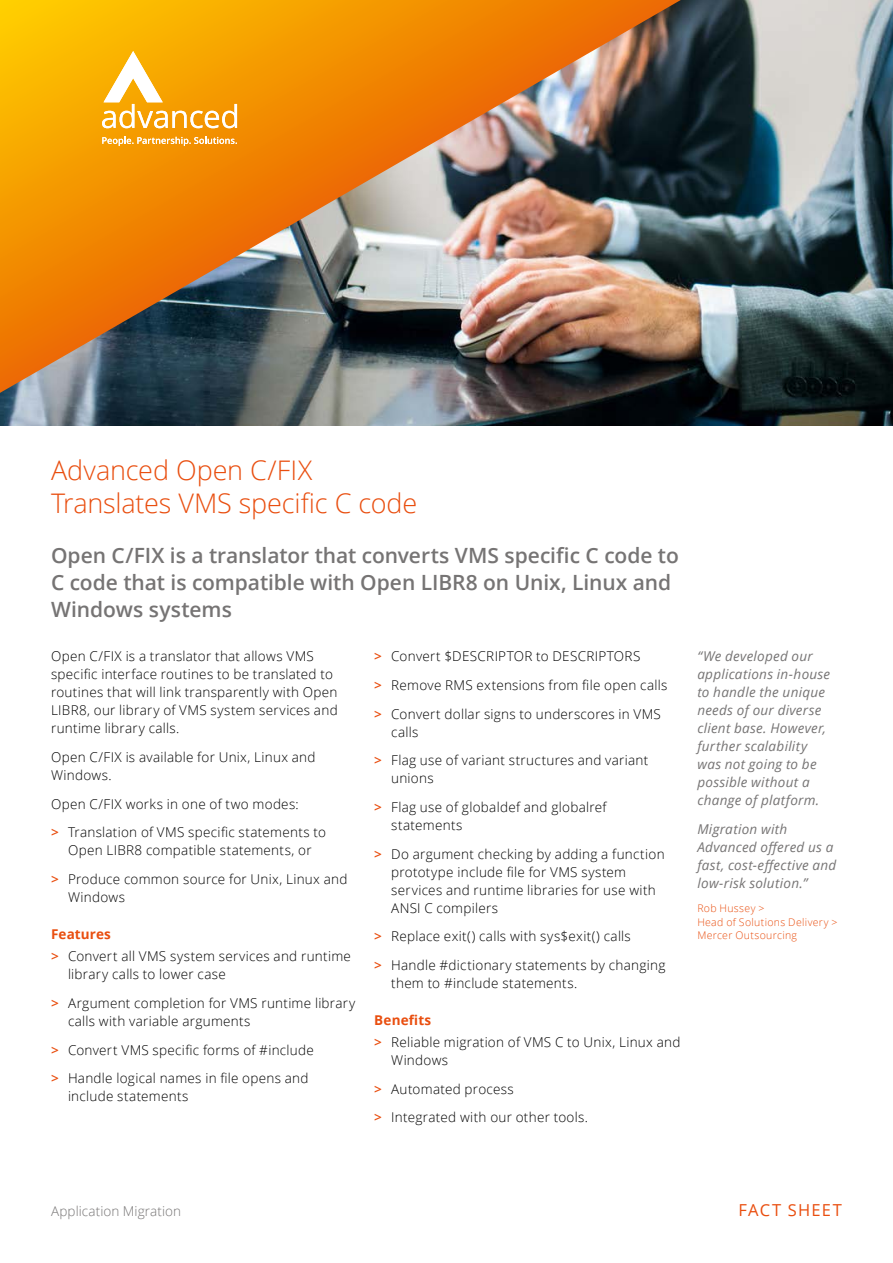
<style>
.page{position:relative;width:893px;height:1263px;background:#fff}
.page>*{position:absolute;margin:0;border:0;box-sizing:border-box;transform-origin:0 0}
.t1{font:300 27px/33px "Open Sans";letter-spacing:-.005em;color:#e94e0f}
.t2{font:600 21px/27px "Open Sans";letter-spacing:-.005em;color:#767474}
.t3{font:16.5px "Open Sans";letter-spacing:.07em;color:#e94e0f}
.t4{font:300 13.5px/28.7px "Open Sans";letter-spacing:.02em;color:#000}
.t5{font:italic 13.5px/18px "Open Sans";letter-spacing:.02em;color:#767474}
.t6{font:300 13.5px "Open Sans";letter-spacing:.005em;color:#767474}
.t7{font:300 10.5px/13.5px "Open Sans";letter-spacing:.03em;color:#e94e0f}
.s1{font-weight:600;color:#e94e0f}
.s2{font-weight:700;color:#e94e0f}
</style>
<div class="page">
<img style="left:0;top:0;width:893px;height:425px">
<img style="left:0;top:0;width:703px;height:400px">
<svg style="left:102px;top:137px;width:135px;height:9px"></svg>
<svg style="left:102px;top:51px;width:135px;height:77px"></svg>
<h1 class="t1" style="left:51px;top:453px;width:368px">Advanced Open C/FIX<br>Translates VMS specific C code</h1>
<h2 class="t2" style="left:51px;top:541px;width:629px">Open C/FIX is a translator that converts VMS specific C code to<br>C code that is compatible with Open LIBR8 on Unix, Linux and<br>Windows systems</h2>
<p class="t4" style="left:51px;top:647px;width:288px;line-height:18px">Open C/FIX is a translator that allows VMS specific interface routines to be translated to routines that will link transparently with Open LIBR8, our library of VMS system services and runtime library calls.</p>
<p class="t4" style="left:51px;top:748px;width:266px;line-height:18px">Open C/FIX is available for Unix, Linux and<br>Windows.</p>
<p class="t4" style="left:51px;top:789px;width:277px">Open C/FIX works in one of two modes:<br><span class="s1">&gt;</span> Translation of VMS specific statements to</p>
<p class="t4" style="left:51px;top:836px;width:298px;text-indent:17px">Open LIBR8 compatible statements, or<br><span class="s1">&gt;</span> Produce common source for Unix, Linux and</p>
<p class="t4" style="left:68px;top:882px;width:59px">Windows</p>
<p class="t4" style="left:51px;top:923px;width:301px;line-height:22.2px"><span class="s2">Features<br></span><span class="s1">&gt;</span> Convert all VMS system services and runtime</p>
<p class="t4" style="left:51px;top:960px;width:306px;text-indent:17px">library calls to lower case<br><span class="s1">&gt;</span> Argument completion for VMS runtime library</p>
<p class="t4" style="left:51px;top:1006px;width:264px;text-indent:17px">calls with variable arguments<br><span class="s1">&gt;</span> Convert VMS specific forms of #include <span class="s1">&gt;</span> Handle logical names in file opens and</p>
<p class="t4" style="left:68px;top:1081px;width:122px">include statements</p>
<p class="t4" style="left:374px;top:642px;width:295px"><span class="s1">&gt;</span> Convert $DESCRIPTOR to DESCRIPTORS<br><span class="s1">&gt;</span> Remove RMS extensions from file open calls <span class="s1">&gt;</span> Convert dollar signs to underscores in VMS</p>
<p class="t4" style="left:374px;top:717px;width:276px;text-indent:17px">calls<br><span class="s1">&gt;</span> Flag use of variant structures and variant</p>
<p class="t4" style="left:374px;top:764px;width:234px;text-indent:17px">unions<br><span class="s1">&gt;</span> Flag use of globaldef and globalref</p>
<p class="t4" style="left:374px;top:810px;width:292px;text-indent:17px">statements<br><span class="s1">&gt;</span> Do argument checking by adding a function</p>
<p class="t4" style="left:391px;top:862px;width:266px;line-height:18px">prototype include file for VMS system services and runtime libraries for use with<br>ANSI C compilers</p>
<p class="t4" style="left:374px;top:921px;width:293px"><span class="s1">&gt;</span> Replace exit() calls with sys$exit() calls<br><span class="s1">&gt;</span> Handle #dictionary statements by changing</p>
<p class="t4" style="left:391px;top:968px;width:187px">them to #include statements.</p>
<p class="t4" style="left:374px;top:1008px;width:308px;line-height:22.2px"><span class="s2">Benefits<br></span><span class="s1">&gt;</span> Reliable migration of VMS C to Unix, Linux and</p>
<p class="t4" style="left:374px;top:1045px;width:215px;text-indent:17px">Windows<br><span class="s1">&gt;</span> Automated process<br><span class="s1">&gt;</span> Integrated with our other tools.</p>
<p class="t5" style="left:697px;top:647px;width:134px">“We developed our applications in-house to handle the unique needs of our diverse client base. However, further scalability was not going to be possible without a change of platform.</p>
<p class="t5" style="left:697px;top:820px;width:140px">Migration with<br>Advanced offered us a fast, cost-effective and low-risk solution.”</p>
<p class="t7" style="left:697px;top:901px;width:142px">Rob Hussey &gt;<br>Head of Solutions Delivery &gt;<br>Mercer Outsourcing</p>
<p class="t6" style="left:51px;top:1202px;width:132px">Application Migration</p>
<p class="t3" style="left:739px;top:1199px;width:105px">FACT SHEET</p>
</div>
